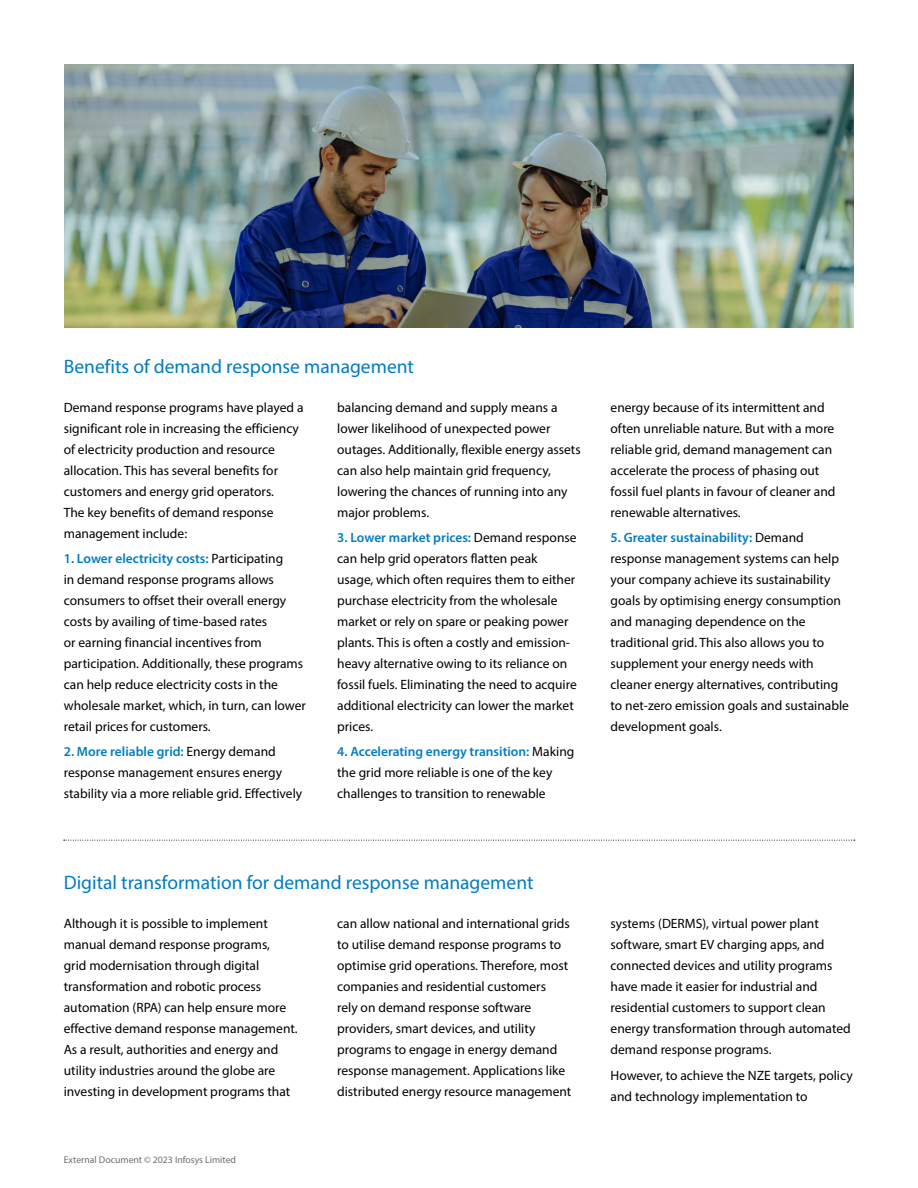
<style>
.page{position:relative;width:918px;height:1188px;background:#fff}
.page>*{position:absolute;margin:0;border:0;box-sizing:border-box;transform-origin:0 0}
.t1{font:19.5px "Myriad Pro";color:#007cc3}
.t2{font:13.5px/21px "Myriad Pro";color:#000}
.t3{font:9.75px "Myriad Pro";color:#6d6e71}
.s1{font-weight:600;color:#007dc3}
</style>
<div class="page">
<svg style="left:64px;top:840px;width:791px;height:1px"></svg>
<img style="left:64px;top:64px;width:790px;height:263px">
<h1 class="t1" style="left:64px;top:354px;width:352px">Benefits of demand response management</h1>
<p class="t2" style="left:64px;top:396px;width:241px">Demand response programs have played a significant role in increasing the efficiency of electricity production and resource allocation. This has several benefits for customers and energy grid operators.<br>The key benefits of demand response management include:</p>
<p class="t2" style="left:64px;top:548px;width:244px"><span class="s1">1. Lower electricity costs:</span> Participating<br>in demand response programs allows consumers to offset their overall energy costs by availing of time-based rates<br>or earning financial incentives from participation. Additionally, these programs can help reduce electricity costs in the wholesale market, which, in turn, can lower retail prices for customers.</p>
<p class="t2" style="left:64px;top:741px;width:240px"><span class="s1">2. More reliable grid:</span> Energy demand response management ensures energy stability via a more reliable grid. Effectively</p>
<p class="t2" style="left:337px;top:397px;width:245px">balancing demand and supply means a lower likelihood of unexpected power outages. Additionally, flexible energy assets can also help maintain grid frequency, lowering the chances of running into any major problems.</p>
<p class="t2" style="left:337px;top:527px;width:241px"><span class="s1">3. Lower market prices:</span> Demand response can help grid operators flatten peak usage, which often requires them to either purchase electricity from the wholesale market or rely on spare or peaking power plants. This is often a costly and emission&shy;heavy alternative owing to its reliance on fossil fuels. Eliminating the need to acquire additional electricity can lower the market prices.</p>
<p class="t2" style="left:337px;top:741px;width:239px"><span class="s1">4. Accelerating energy transition:</span> Making the grid more reliable is one of the key challenges to transition to renewable</p>
<h1 class="t1" style="left:64px;top:871px;width:471px">Digital transformation for demand response management</h1>
<p class="t2" style="left:611px;top:397px;width:226px">energy because of its intermittent and often unreliable nature. But with a more reliable grid, demand management can accelerate the process of phasing out fossil fuel plants in favour of cleaner and renewable alternatives.</p>
<p class="t2" style="left:611px;top:527px;width:240px"><span class="s1">5. Greater sustainability:</span> Demand response management systems can help your company achieve its sustainability goals by optimising energy consumption and managing dependence on the traditional grid. This also allows you to supplement your energy needs with cleaner energy alternatives, contributing to net-zero emission goals and sustainable development goals.</p>
<p class="t2" style="left:64px;top:913px;width:235px">Although it is possible to implement manual demand response programs,<br>grid modernisation through digital transformation and robotic process automation (RPA) can help ensure more effective demand response management.<br>As a result, authorities and energy and utility industries around the globe are investing in development programs that</p>
<p class="t2" style="left:337px;top:913px;width:236px">can allow national and international grids to utilise demand response programs to optimise grid operations. Therefore, most companies and residential customers<br>rely on demand response software providers, smart devices, and utility programs to engage in energy demand response management. Applications like distributed energy resource management</p>
<p class="t2" style="left:611px;top:913px;width:242px">systems (DERMS), virtual power plant software, smart EV charging apps, and connected devices and utility programs have made it easier for industrial and residential customers to support clean energy transformation through automated demand response programs.</p>
<p class="t2" style="left:611px;top:1064px;width:244px">However, to achieve the NZE targets, policy and technology implementation to</p>
<p class="t3" style="left:64px;top:1154px;width:174px">External Document © 2023 Infosys Limited</p>
</div>
